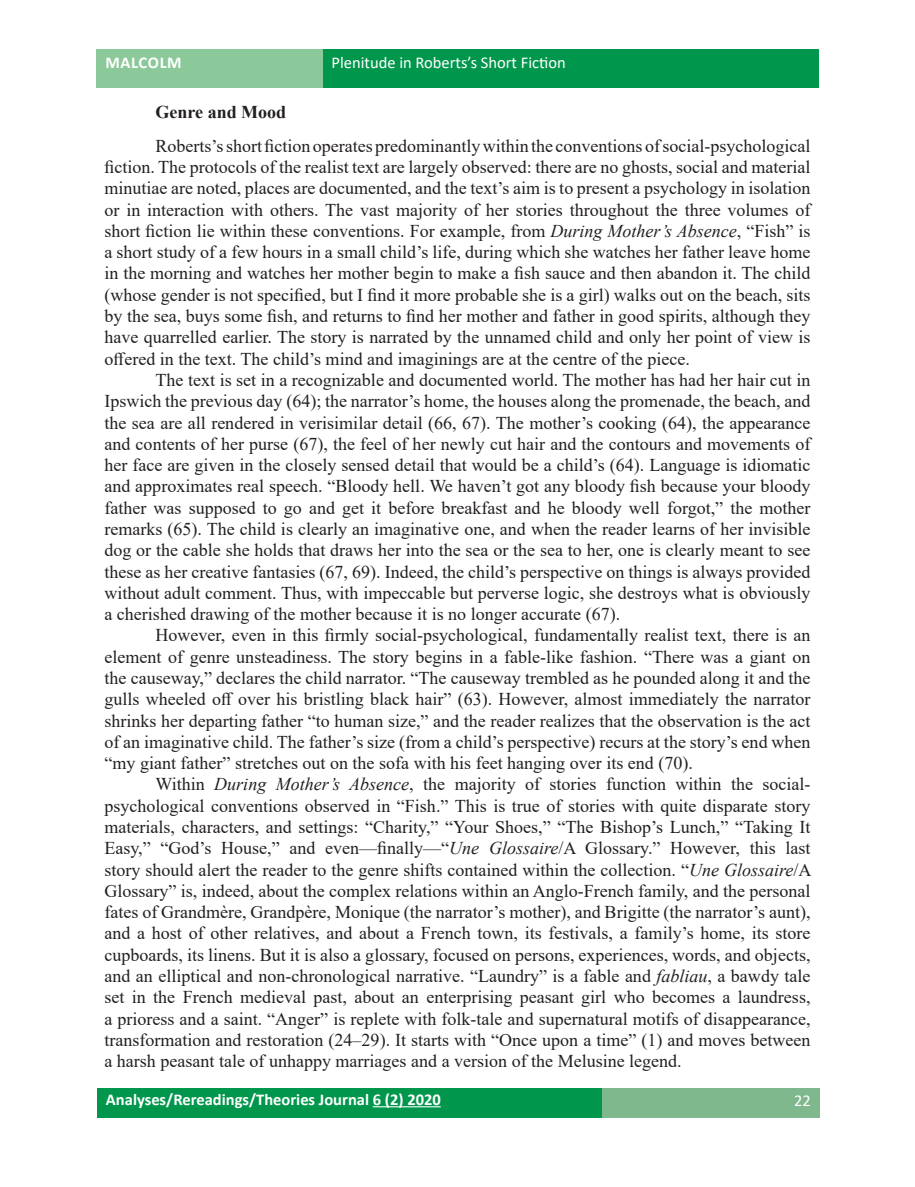
<style>
.page{position:relative;width:915px;height:1187px;background:#fff}
.page>*{position:absolute;margin:0;border:0;box-sizing:border-box;transform-origin:0 0}
.t1{font:18px/21.3px "Times New Roman";color:#231f20;text-align:justify}
.t2{font:700 18px "Times New Roman";color:#231f20}
.t3{font:700 16.5px "Calibri";color:#fff}
.t4{font:16.5px "Calibri";color:#fff}
.t5{font:700 16.5px "Calibri";letter-spacing:.04em;color:#fff}
.s1{font-style:italic}
</style>
<div class="page">
<div style="left:97px;top:49px;width:226px;height:38px;background:#8cc99a"></div>
<div style="left:323px;top:49px;width:495px;height:38px;background:#00974d"></div>
<div style="left:602px;top:1088px;width:217px;height:30px;background:#7fb88d"></div>
<div style="left:97px;top:1088px;width:505px;height:30px;background:#00974d"></div>
<hr style="left:373px;top:1106px;width:67px;height:1px;background:#fff">
<p class="t5" style="left:105px;top:51px;width:78px">MALCOLM</p>
<p class="t4" style="left:331px;top:51px;width:236px">Plenitude in Roberts’s Short Fiction</p>
<p class="t2" style="left:155px;top:99px;width:132px">Genre and Mood</p>
<p class="t1" style="left:104px;top:134px;width:707px;text-indent:51px">Roberts’s short fiction operates predominantly within the conventions of social-psychological fiction. The protocols of the realist text are largely observed: there are no ghosts, social and material minutiae are noted, places are documented, and the text’s aim is to present a psychology in isolation or in interaction with others. The vast majority of her stories throughout the three volumes of short fiction lie within these conventions. For example, from <span class="s1">During Mother’s Absence</span>, “Fish” is a short study of a few hours in a small child’s life, during which she watches her father leave home in the morning and watches her mother begin to make a fish sauce and then abandon it. The child (whose gender is not specified, but I find it more probable she is a girl) walks out on the beach, sits by the sea, buys some fish, and returns to find her mother and father in good spirits, although they have quarrelled earlier. The story is narrated by the unnamed child and only her point of view is offered in the text. The child’s mind and imaginings are at the centre of the piece.</p>
<p class="t1" style="left:104px;top:368px;width:707px;text-indent:51px">The text is set in a recognizable and documented world. The mother has had her hair cut in Ipswich the previous day (64); the narrator’s home, the houses along the promenade, the beach, and the sea are all rendered in verisimilar detail (66, 67). The mother’s cooking (64), the appearance and contents of her purse (67), the feel of her newly cut hair and the contours and movements of her face are given in the closely sensed detail that would be a child’s (64). Language is idiomatic and approximates real speech. “Bloody hell. We haven’t got any bloody fish because your bloody father was supposed to go and get it before breakfast and he bloody well forgot,” the mother remarks (65). The child is clearly an imaginative one, and when the reader learns of her invisible dog or the cable she holds that draws her into the sea or the sea to her, one is clearly meant to see these as her creative fantasies (67, 69). Indeed, the child’s perspective on things is always provided without adult comment. Thus, with impeccable but perverse logic, she destroys what is obviously a cherished drawing of the mother because it is no longer accurate (67).</p>
<p class="t1" style="left:104px;top:624px;width:707px;text-indent:51px">However, even in this firmly social-psychological, fundamentally realist text, there is an element of genre unsteadiness. The story begins in a fable-like fashion. “There was a giant on the causeway,” declares the child narrator. “The causeway trembled as he pounded along it and the gulls wheeled off over his bristling black hair” (63). However, almost immediately the narrator shrinks her departing father “to human size,” and the reader realizes that the observation is the act of an imaginative child. The father’s size (from a child’s perspective) recurs at the story’s end when “my giant father” stretches out on the sofa with his feet hanging over its end (70).</p>
<p class="t1" style="left:104px;top:773px;width:708px;text-indent:51px">Within <span class="s1">During Mother’s Absence</span>, the majority of stories function within the social&shy;psychological conventions observed in “Fish.” This is true of stories with quite disparate story materials, characters, and settings: “Charity,” “Your Shoes,” “The Bishop’s Lunch,” “Taking It Easy,” “God’s House,” and even—finally—“<span class="s1">Une Glossaire</span>/A Glossary.” However, this last story should alert the reader to the genre shifts contained within the collection. “<span class="s1">Une Glossaire</span>/A Glossary” is, indeed, about the complex relations within an Anglo-French family, and the personal fates of Grandmère, Grandpère, Monique (the narrator’s mother), and Brigitte (the narrator’s aunt), and a host of other relatives, and about a French town, its festivals, a family’s home, its store cupboards, its linens. But it is also a glossary, focused on persons, experiences, words, and objects, and an elliptical and non-chronological narrative. “Laundry” is a fable and <span class="s1">fabliau</span>, a bawdy tale set in the French medieval past, about an enterprising peasant girl who becomes a laundress, a prioress and a saint. “Anger” is replete with folk-tale and supernatural motifs of disappearance, transformation and restoration (24–29). It starts with “Once upon a time” (1) and moves between a harsh peasant tale of unhappy marriages and a version of the Melusine legend.</p>
<p class="t3" style="left:106px;top:1087px;width:336px">Analyses/Rereadings/Theories Journal 6 (2) 2020</p>
<p class="t4" style="left:793px;top:1088px;width:18px">22</p>
</div>
